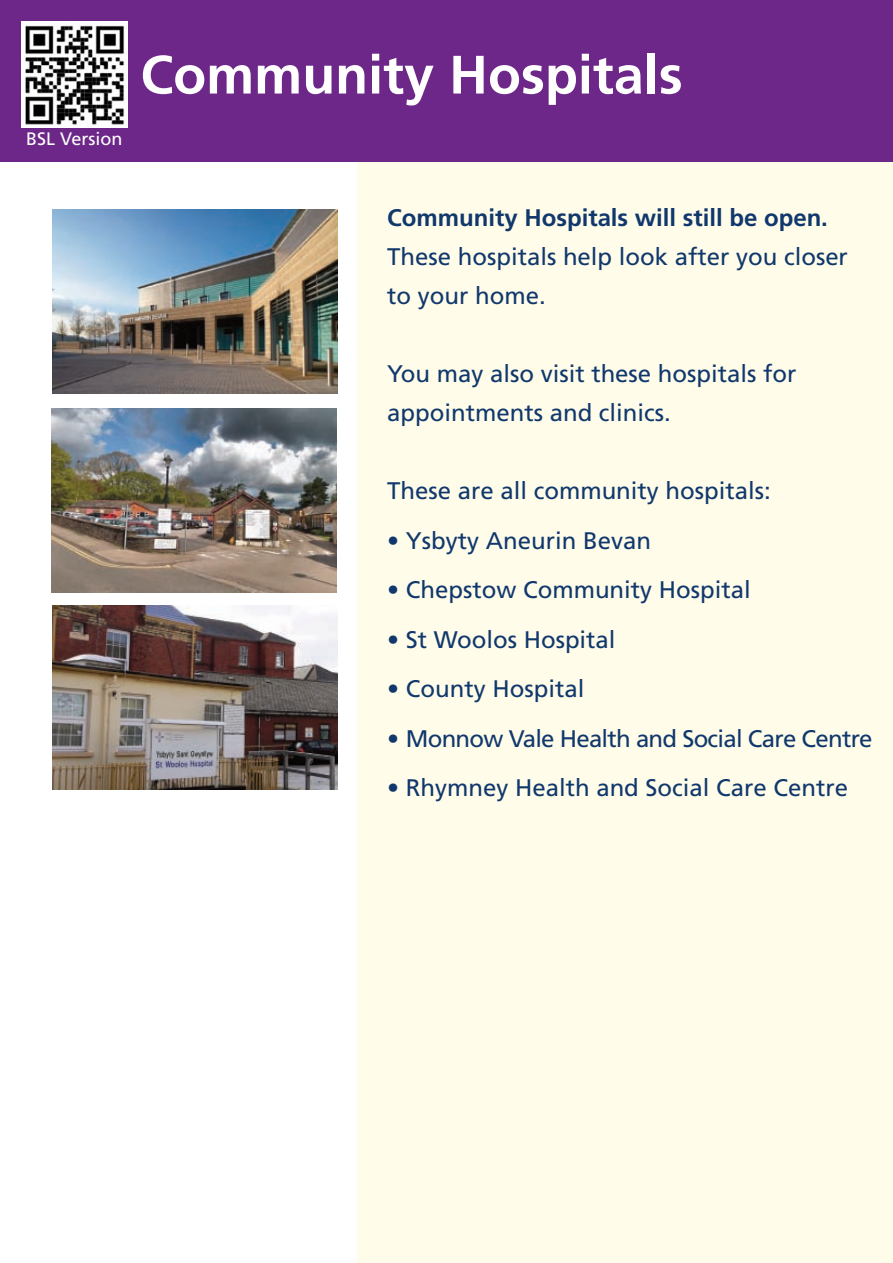
<style>
.page{position:relative;width:893px;height:1263px;background:#fff}
.page>*{position:absolute;margin:0;border:0;box-sizing:border-box;transform-origin:0 0}
.t1{font:700 54px "Frutiger";color:#fff}
.t2{font:24px/39px "Frutiger";color:#11386d}
.t3{font:24px "Frutiger";letter-spacing:-.03em;color:#11386d}
.t4{font:700 24px "Frutiger";color:#11386d}
.t5{font:18px "Frutiger";color:#fff}
</style>
<div class="page">
<div style="left:357px;top:146px;width:536px;height:1117px;background:#fffde9"></div>
<div style="left:0;top:0;width:893px;height:162px;background:#6c2789"></div>
<img style="left:51px;top:408px;width:286px;height:184px">
<img style="left:52px;top:209px;width:286px;height:184px">
<img style="left:52px;top:605px;width:286px;height:185px">
<div style="left:21px;top:21px;width:107px;height:107px;background:#fff"></div>
<img style="left:25px;top:25px;width:100px;height:100px">
<p class="t5" style="left:26px;top:132px;width:98px">BSL Version</p>
<h1 class="t1" style="left:140px;top:53px;width:544px">Community Hospitals</h1>
<p class="t4" style="left:387px;top:208px;width:442px">Community Hospitals will still be open.</p>
<p class="t2" style="left:387px;top:239px;width:462px">These hospitals help look after you closer to your home.</p>
<p class="t2" style="left:387px;top:356px;width:411px">You may also visit these hospitals for appointments and clinics.</p>
<p class="t2" style="left:387px;top:473px;width:385px">These are all community hospitals:</p>
<p class="t2" style="left:387px;top:523px;width:265px">• Ysbyty Aneurin Bevan</p>
<p class="t2" style="left:387px;top:572px;width:365px">• Chepstow Community Hospital</p>
<p class="t2" style="left:387px;top:622px;width:230px">• St Woolos Hospital</p>
<p class="t2" style="left:387px;top:671px;width:199px">• County Hospital</p>
<p class="t3" style="left:387px;top:729px;width:487px">• Monnow Vale Health and Social Care Centre</p>
<p class="t2" style="left:387px;top:770px;width:462px">• Rhymney Health and Social Care Centre</p>
</div>
